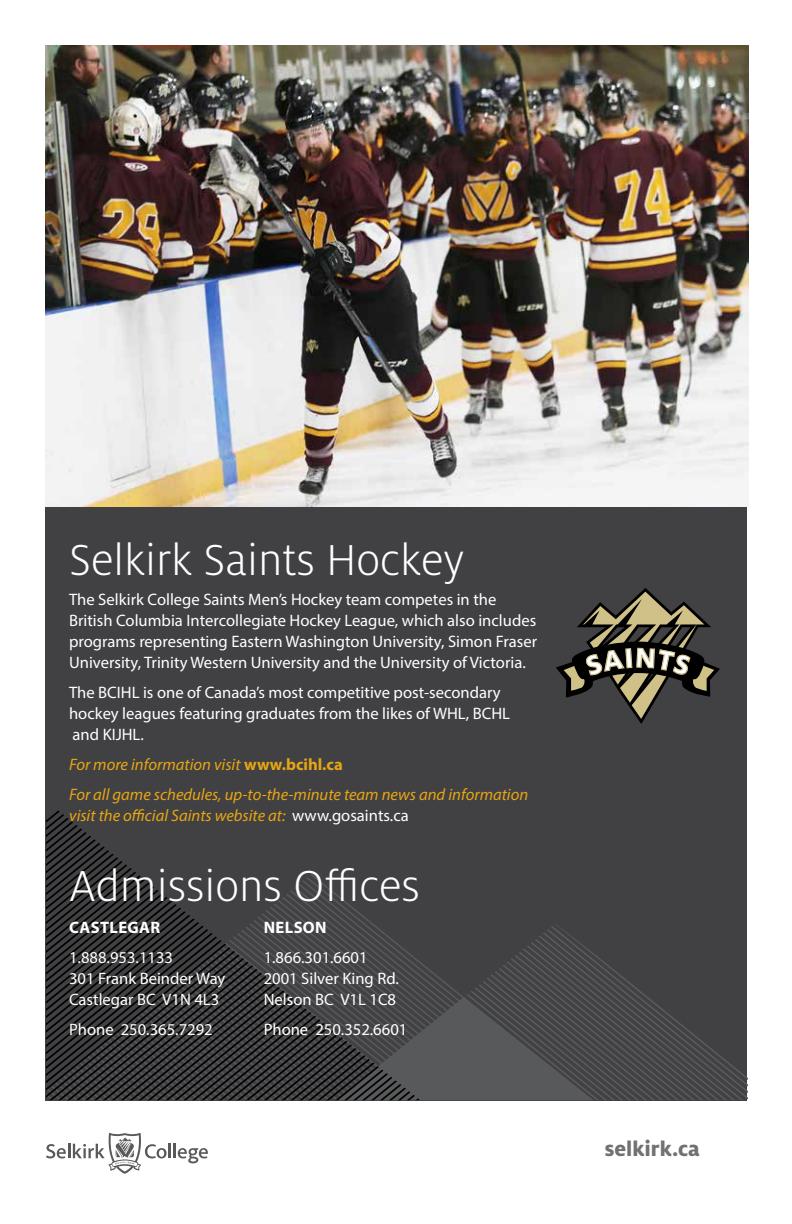
<style>
.page{position:relative;width:792px;height:1224px;background:#fff}
.page>*{position:absolute;margin:0;border:0;box-sizing:border-box;transform-origin:0 0}
.t1{font:300 48px "Milo OT";color:#fff}
.t2{font:800 22.8px "Milo OT";color:#717073}
.t3{font:16.6px/21px "Myriad Pro";color:#fff}
.t4{font:italic 16.6px/30px "Myriad Pro";color:#e7a614}
.t5{font:700 16.6px "Myriad Pro";letter-spacing:.02em;color:#fff}
.s1{font-weight:700;font-style:normal}
.s2{font-style:normal;color:#fff}
</style>
<div class="page">
<div style="left:45px;top:507px;width:702px;height:593px;background:#414042"></div>
<svg style="left:46px;top:1133px;width:162px;height:41px"></svg>
<img style="left:45px;top:45px;width:703px;height:462px">
<svg style="left:420px;top:924px;width:328px;height:176px"></svg>
<svg style="left:404px;top:949px;width:9px;height:151px"></svg>
<svg style="left:395px;top:942px;width:9px;height:158px"></svg>
<svg style="left:386px;top:934px;width:9px;height:166px"></svg>
<svg style="left:377px;top:927px;width:9px;height:173px"></svg>
<svg style="left:369px;top:921px;width:8px;height:179px"></svg>
<svg style="left:360px;top:913px;width:9px;height:187px"></svg>
<svg style="left:351px;top:906px;width:9px;height:194px"></svg>
<svg style="left:342px;top:899px;width:9px;height:201px"></svg>
<svg style="left:333px;top:892px;width:9px;height:208px"></svg>
<svg style="left:324px;top:884px;width:9px;height:216px"></svg>
<svg style="left:315px;top:877px;width:9px;height:223px"></svg>
<svg style="left:306px;top:874px;width:9px;height:226px"></svg>
<svg style="left:297px;top:881px;width:9px;height:219px"></svg>
<svg style="left:288px;top:887px;width:9px;height:213px"></svg>
<svg style="left:279px;top:894px;width:9px;height:206px"></svg>
<svg style="left:270px;top:901px;width:9px;height:199px"></svg>
<svg style="left:261px;top:910px;width:9px;height:190px"></svg>
<svg style="left:252px;top:917px;width:9px;height:183px"></svg>
<svg style="left:243px;top:923px;width:9px;height:177px"></svg>
<svg style="left:234px;top:930px;width:9px;height:170px"></svg>
<svg style="left:226px;top:937px;width:8px;height:163px"></svg>
<svg style="left:217px;top:940px;width:9px;height:160px"></svg>
<svg style="left:212px;top:933px;width:5px;height:167px"></svg>
<svg style="left:46px;top:810px;width:166px;height:290px"></svg>
<svg style="left:556px;top:588px;width:164px;height:136px"></svg>
<h1 class="t1" style="left:69px;top:534px;width:397px">Selkirk Saints Hockey</h1>
<p class="t3" style="left:69px;top:589px;width:470px">The Selkirk College Saints Men’s Hockey team competes in the British Columbia Intercollegiate Hockey League, which also includes programs representing Eastern Washington University, Simon Fraser University, Trinity Western University and the University of Victoria.</p>
<p class="t3" style="left:69px;top:682px;width:442px">The BCIHL is one of Canada’s most competitive post-secondary hockey leagues featuring graduates from the likes of WHL, BCHL and KIJHL.</p>
<p class="t4" style="left:69px;top:749px;width:461px">For more information visit <span class="s1">www.bcihl.ca<br></span>For all game schedules, up-to-the-minute team news and information</p>
<p class="t4" style="left:69px;top:800px;width:341px">visit the official Saints website at: <span class="s2">www.gosaints.ca</span></p>
<h1 class="t1" style="left:69px;top:860px;width:352px">Admissions Offices</h1>
<p class="t5" style="left:69px;top:917px;width:93px">CASTLEGAR</p>
<p class="t3" style="left:69px;top:947px;width:158px">1.888.953.1133<br>301 Frank Beinder Way<br>Castlegar BC V1N 4L3</p>
<p class="t3" style="left:69px;top:1019px;width:145px">Phone 250.365.7292</p>
<p class="t5" style="left:264px;top:917px;width:64px">NELSON</p>
<p class="t3" style="left:264px;top:947px;width:137px">1.866.301.6601<br>2001 Silver King Rd.<br>Nelson BC V1L 1C8</p>
<p class="t3" style="left:264px;top:1019px;width:145px">Phone 250.352.6601</p>
<h2 class="t2" style="left:605px;top:1136px;width:96px">selkirk.ca</h2>
</div>
